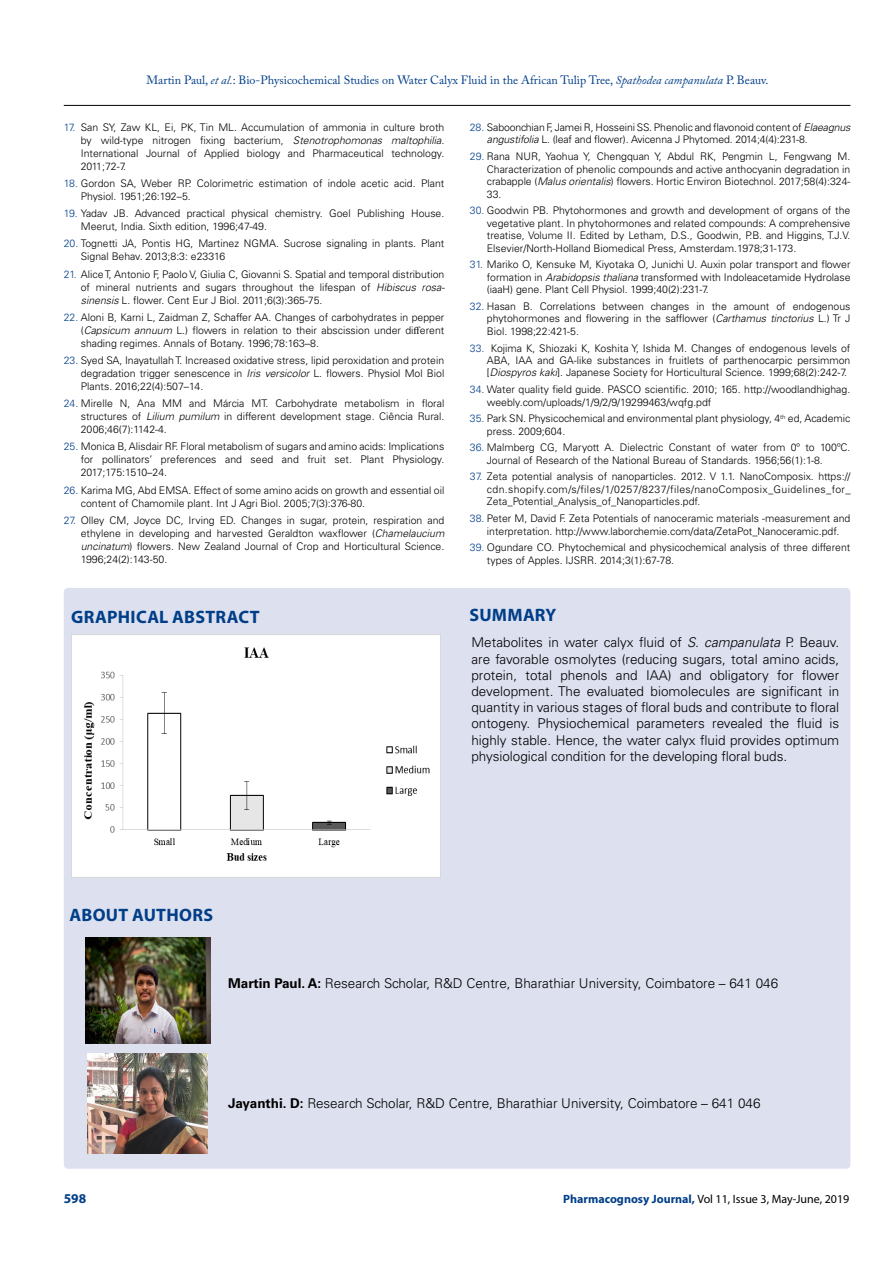
<style>
.page{position:relative;width:893px;height:1263px;background:#fff}
.page>*{position:absolute;margin:0;border:0;box-sizing:border-box;transform-origin:0 0}
.t1{font:700 18px "Myriad Pro";letter-spacing:.015em;color:#003e88}
.t2{font:300 13.5px/16.2px "Univers LT Std";color:#000;text-align:justify}
.t3{font:700 13.5px "Myriad Pro";color:#003e88}
.t4{font:12px "Adobe Caslon Pro";color:#003e88}
.t5{font:12px "Myriad Pro";color:#000}
.t6{font:300 10.5px/13px "Univers LT Std";color:#000;text-align:justify}
.s1{font-style:italic}
.s2{color:#003e88}
.s3{font-family:"Times New Roman";font-weight:400}
.s4{font-weight:700}
.s5{font-weight:700;color:#003e88}
</style>
<div class="page">
<hr style="left:64px;top:105px;width:786px;height:1px;background:#000">
<div style="left:64px;top:588px;width:786px;height:581px;background:#dde0ef;border-radius:4px"></div>
<div style="left:71px;top:635px;width:369px;height:243px;background:#fff"></div>
<img style="left:85px;top:937px;width:125px;height:106px">
<img style="left:88px;top:1053px;width:120px;height:101px">
<p class="t4" style="left:147px;top:73px;width:623px">Martin Paul, <span class="s1">et al.</span>: Bio-Physicochemical Studies on Water Calyx Fluid in the African Tulip Tree, <span class="s1">Spathodea campanulata</span> P. Beauv.</p>
<p class="t6" style="left:81px;top:121px;width:365px;text-indent:-17px"><span class="s2">17.</span> San SY, Zaw KL, Ei, PK, Tin ML. Accumulation of ammonia in culture broth by wild-type nitrogen fixing bacterium, <span class="s1">Stenotrophomonas maltophilia.<br></span>International Journal of Applied biology and Pharmaceutical technology.<br>2011;72-7.</p>
<p class="t6" style="left:81px;top:177px;width:365px;text-indent:-17px"><span class="s2">18.</span> Gordon SA, Weber RP. Colorimetric estimation of indole acetic acid. Plant<br>Physiol. 1951;26:192–5.</p>
<p class="t6" style="left:81px;top:207px;width:365px;text-indent:-17px"><span class="s2">19.</span> Yadav JB. Advanced practical physical chemistry. Goel Publishing House.<br>Meerut, India. Sixth edition, 1996;47-49.</p>
<p class="t6" style="left:81px;top:237px;width:365px;text-indent:-17px"><span class="s2">20.</span> Tognetti JA, Pontis HG, Martinez NGMA. Sucrose signaling in plants. Plant<br>Signal Behav. 2013;8:3: e23316</p>
<p class="t6" style="left:81px;top:267px;width:366px;text-indent:-17px"><span class="s2">21.</span> Alice T, Antonio F, Paolo V, Giulia C, Giovanni S. Spatial and temporal distribution of mineral nutrients and sugars throughout the lifespan of <span class="s1">Hibiscus rosa&shy;sinensis</span> L. flower. Cent Eur J Biol. 2011;6(3):365-75.</p>
<p class="t6" style="left:81px;top:311px;width:365px;text-indent:-17px"><span class="s2">22.</span> Aloni B, Karni L, Zaidman Z, Schaffer AA. Changes of carbohydrates in pepper (<span class="s1">Capsicum annuum</span> L.) flowers in relation to their abscission under di<span class="s3">ff</span>erent shading regimes. Annals of Botany. 1996;78:163–8.</p>
<p class="t6" style="left:81px;top:354px;width:365px;text-indent:-17px"><span class="s2">23.</span> Syed SA, Inayatullah T. Increased oxidative stress, lipid peroxidation and protein degradation trigger senescence in <span class="s1">Iris versicolor</span> L. flowers. Physiol Mol Biol Plants. 2016;22(4):507–14.</p>
<p class="t6" style="left:81px;top:397px;width:365px;text-indent:-17px"><span class="s2">24.</span> Mirelle N, Ana MM and Márcia MT. Carbohydrate metabolism in floral structures of <span class="s1">Lilium pumilum</span> in different development stage. Ciência Rural.<br>2006;46(7):1142-4.</p>
<p class="t6" style="left:81px;top:440px;width:365px;text-indent:-17px"><span class="s2">25.</span> Monica B, Alisdair RF. Floral metabolism of sugars and amino acids: Implications for pollinators’ preferences and seed and fruit set. Plant Physiology.<br>2017;175:1510–24.</p>
<p class="t6" style="left:81px;top:483px;width:365px;text-indent:-17px"><span class="s2">26.</span> Karima MG, Abd EMSA. Effect of some amino acids on growth and essential oil content of Chamomile plant. Int J Agri Biol. 2005;7(3):376-80.</p>
<p class="t6" style="left:81px;top:514px;width:365px;text-indent:-17px"><span class="s2">27.</span> Olley CM, Joyce DC, Irving ED. Changes in sugar, protein, respiration and ethylene in developing and harvested Geraldton waxflower (<span class="s1">Chamelaucium uncinatum</span>) flowers. New Zealand Journal of Crop and Horticultural Science.<br>1996;24(2):143-50.</p>
<p class="t6" style="left:487px;top:121px;width:365px;line-height:12.5px;text-indent:-17px"><span class="s2">28.</span> Saboonchian F, Jamei R, Hosseini SS. Phenolic and flavonoid content of <span class="s1">Elaeagnus angustifolia</span> L. (leaf and flower). Avicenna J Phytomed. 2014;4(4):231-8.</p>
<p class="t6" style="left:487px;top:150px;width:365px;line-height:12.5px;text-indent:-17px"><span class="s2">29.</span> Rana NUR, Yaohua Y, Chengquan Y, Abdul RK, Pengmin L, Fengwang M.<br>Characterization of phenolic compounds and active anthocyanin degradation in crabapple (<span class="s1">Malus orientalis</span>) flowers. Hortic Environ Biotechnol. 2017;58(4):324- 33.</p>
<p class="t6" style="left:487px;top:204px;width:365px;line-height:12.5px;text-indent:-17px"><span class="s2">30.</span> Goodwin PB. Phytohormones and growth and development of organs of the vegetative plant. In phytohormones and related compounds: A comprehensive treatise, Volume II. Edited by Letham, D.S., Goodwin, P.B. and Higgins, T.J.V.<br>Elsevier/North-Holland Biomedical Press, Amsterdam.1978;31-173.</p>
<p class="t6" style="left:487px;top:258px;width:365px;line-height:12.5px;text-indent:-17px"><span class="s2">31.</span> Mariko O, Kensuke M, Kiyotaka O, Junichi U. Auxin polar transport and flower formation in <span class="s1">Arabidopsis thaliana</span> transformed with Indoleacetamide Hydrolase (iaaH) gene. Plant Cell Physiol. 1999;40(2):231-7.</p>
<p class="t6" style="left:487px;top:300px;width:365px;line-height:12.5px;text-indent:-17px"><span class="s2">32.</span> Hasan B. Correlations between changes in the amount of endogenous phytohormones and flowering in the safflower (<span class="s1">Carthamus tinctorius</span> L.) Tr J Biol. 1998;22:421-5.</p>
<p class="t6" style="left:487px;top:342px;width:365px;line-height:12.5px;text-indent:-17px"><span class="s2">33.</span> Kojima K, Shiozaki K, Koshita Y, Ishida M. Changes of endogenous levels of ABA, IAA and GA-like substances in fruitlets of parthenocarpic persimmon [<span class="s1">Diospyros kaki</span>]. Japanese Society for Horticultural Science. 1999;68(2):242-7.</p>
<p class="t6" style="left:487px;top:383px;width:365px;line-height:12.5px;text-indent:-17px"><span class="s2">34.</span> Water quality field guide. PASCO scientific. 2010; 165. http://woodlandhighag. weebly.com/uploads/1/9/2/9/19299463/wqfg.pdf</p>
<p class="t6" style="left:487px;top:412px;width:365px;line-height:12.3px;text-indent:-17px"><span class="s2">35.</span> Park SN. Physicochemical and environmental plant physiology, 4<sup>th</sup> ed, Academic press. 2009;604.</p>
<p class="t6" style="left:487px;top:441px;width:365px;line-height:12.5px;text-indent:-17px"><span class="s2">36.</span> Malmberg CG, Maryott A. Dielectric Constant of water from 0º to 100ºC.<br>Journal of Research of the National Bureau of Standards. 1956;56(1):1-8.</p>
<p class="t6" style="left:487px;top:470px;width:365px;line-height:12.5px;text-indent:-17px"><span class="s2">37.</span> Zeta potential analysis of nanoparticles. 2012. V 1.1. NanoComposix. https:// cdn.shopify.com/s/files/1/0257/8237/files/nanoComposix_Guidelines_for_ Zeta_Potential_Analysis_of_Nanoparticles.pdf.</p>
<p class="t6" style="left:470px;top:512px;width:382px;line-height:12.5px;text-align:center"><span class="s2">38.</span> Peter M, David F. Zeta Potentials of nanoceramic materials -measurement and interpretation. http://www.laborchemie.com/data/ZetaPot_Nanoceramic.pdf.</p>
<p class="t6" style="left:487px;top:541px;width:365px;line-height:12.5px;text-indent:-17px"><span class="s2">39.</span> Ogundare CO. Phytochemical and physicochemical analysis of three different types of Apples. IJSRR. 2014;3(1):67-78.</p>
<h1 class="t1" style="left:71px;top:605px;width:190px">GRAPHICAL ABSTRACT</h1>
<h1 class="t1" style="left:469px;top:603px;width:88px">SUMMARY</h1>
<p class="t2" style="left:471px;top:634px;width:369px">Metabolites in water calyx fluid of <span class="s1">S. campanulata</span> P. Beauv. are favorable osmolytes (reducing sugars, total amino acids, protein, total phenols and IAA) and obligatory for flower development. The evaluated biomolecules are significant in quantity in various stages of floral buds and contribute to floral ontogeny. Physiochemical parameters revealed the fluid is highly stable. Hence, the water calyx fluid provides optimum physiological condition for the developing floral buds.</p>
<h1 class="t1" style="left:70px;top:903px;width:145px">ABOUT AUTHORS</h1>
<p class="t2" style="left:228px;top:975px;width:552px"><span class="s4">Martin Paul. A:</span> Research Scholar, R&amp;D Centre, Bharathiar University, Coimbatore – 641 046</p>
<p class="t2" style="left:228px;top:1095px;width:534px"><span class="s4">Jayanthi. D:</span> Research Scholar, R&amp;D Centre, Bharathiar University, Coimbatore – 641 046</p>
<p class="t3" style="left:64px;top:1189px;width:24px">598</p>
<p class="t5" style="left:563px;top:1191px;width:288px"><span class="s5">Pharmacognosy Journal,</span> Vol 11, Issue 3, May-June, 2019</p>
</div>
